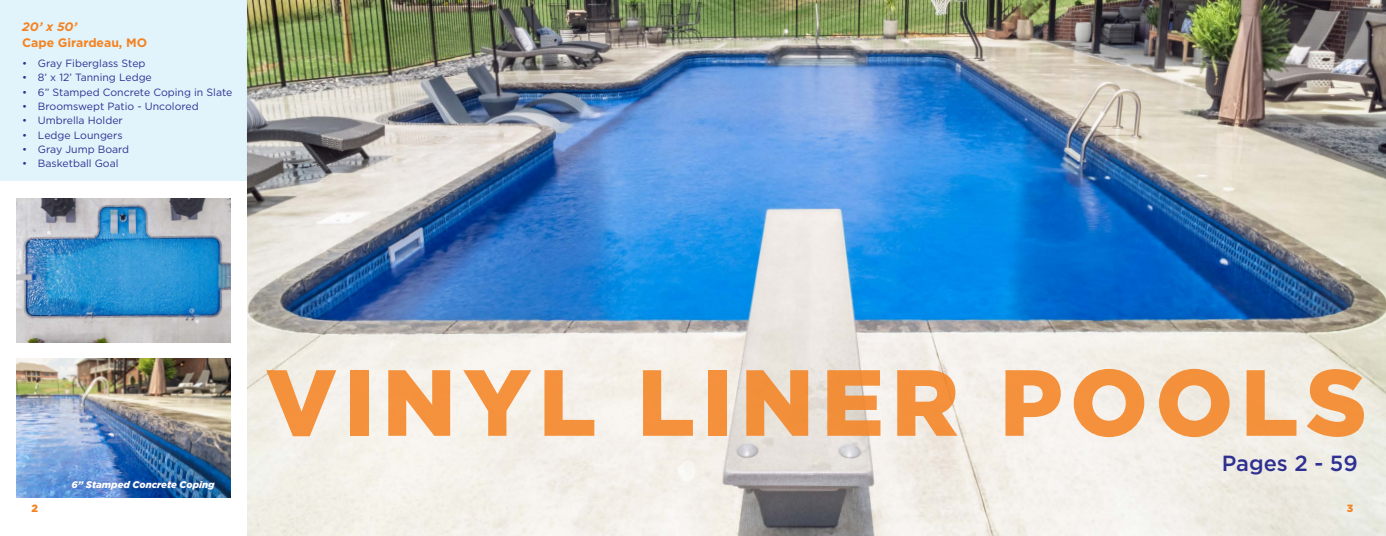
<style>
.page{position:relative;width:1386px;height:536px;background:#fff}
.page>*{position:absolute;margin:0;border:0;box-sizing:border-box;transform-origin:0 0}
.t1{font:900 93.62px "Gotham";letter-spacing:.08em;color:#f58220}
.t2{font:500 21.88px "Gotham HTF";color:#2e3092}
.t3{font:700 12.25px "Gotham HTF";color:#f58220}
.t4{font:italic 700 12.25px "Gotham HTF";color:#f58220}
.t5{font:10.5px "Gotham HTF";color:#2e3092}
.t6{font:900 10.5px "Gotham";color:#f58220}
.t7{font:italic 900 9.62px "Gotham HTF";color:#fff}
</style>
<div class="page">
<div style="left:0;top:0;width:693px;height:536px;background:#e1f4fc"></div>
<img style="left:247px;top:0;width:1139px;height:536px">
<div style="left:0;top:181px;width:247px;height:355px;background:#fff"></div>
<img style="left:16px;top:199px;width:215px;height:143px">
<img style="left:16px;top:358px;width:215px;height:139px">
<div style="left:69px;top:476px;width:149px;height:16px;background:#2e3092;opacity:.35"></div>
<p class="t4" style="left:22px;top:19px;width:57px">20’ x 50’</p>
<p class="t3" style="left:22px;top:36px;width:126px">Cape Girardeau, MO</p>
<p class="t5" style="left:22px;top:57px;width:125px">• Gray Fiberglass Step</p>
<p class="t5" style="left:22px;top:72px;width:131px">• 8’ x 12’ Tanning Ledge</p>
<p class="t5" style="left:22px;top:86px;width:212px">• 6” Stamped Concrete Coping in Slate</p>
<p class="t5" style="left:22px;top:100px;width:178px">• Broomswept Patio - Uncolored</p>
<p class="t5" style="left:22px;top:115px;width:102px">• Umbrella Holder</p>
<p class="t5" style="left:22px;top:129px;width:102px">• Ledge Loungers</p>
<p class="t5" style="left:22px;top:143px;width:109px">• Gray Jump Board</p>
<p class="t5" style="left:22px;top:158px;width:98px">• Basketball Goal</p>
<p class="t7" style="left:71px;top:478px;width:145px">6” Stamped Concrete Coping</p>
<h1 class="t1" style="left:266px;top:348px;width:1103px">VINYL LINER POOLS</h1>
<p class="t2" style="left:1222px;top:451px;width:137px">Pages 2 - 59</p>
<p class="t6" style="left:32px;top:502px;width:8px">2</p>
<p class="t6" style="left:1347px;top:502px;width:8px">3</p>
</div>
